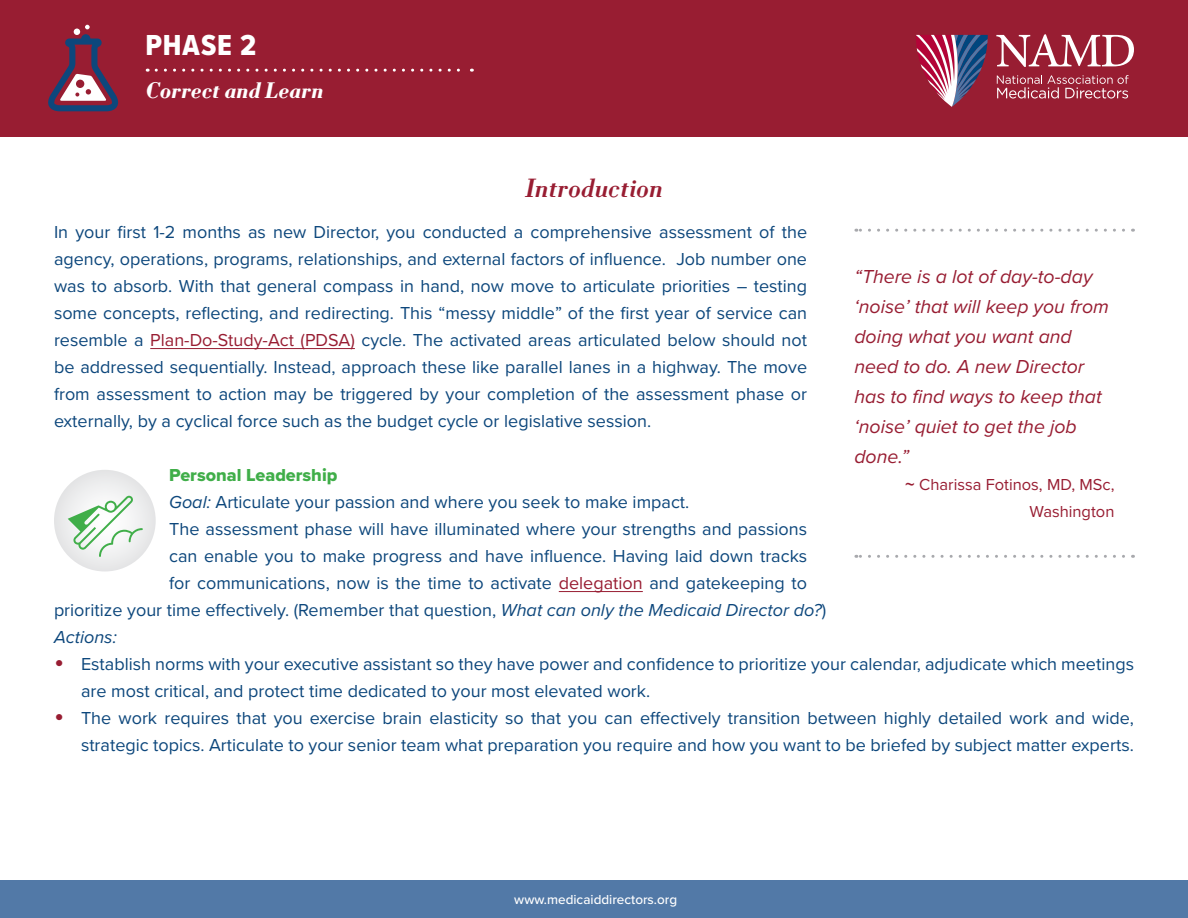
<style>
.page{position:relative;width:1188px;height:918px;background:#fff}
.page>*{position:absolute;margin:0;border:0;box-sizing:border-box;transform-origin:0 0}
.t1{font:30px "Proxima Nova Cond Extrabld";letter-spacing:.03em;color:#fff}
.t2{font:italic 600 27px "Louvette Text";letter-spacing:-.01em;color:#981d32}
.t3{font:italic 700 23.1px "Louvette Text";letter-spacing:-.01em;color:#fff}
.t4{font:italic 19.5px/30px "Proxima Nova";color:#981d32}
.t5{font:18px/27px "Proxima Nova";color:#0d477c;text-align:justify}
.t6{font:18px "Proxima Nova Extrabld";color:#40ae49}
.t7{font:italic 18px "Proxima Nova";color:#0d477c}
.t8{font:16.5px/27px "Proxima Nova";color:#981d32;text-align:right}
.t9{font:500 13.5px "Proxima Nova";color:#fff}
.s1{color:#981d32}
.s2{font-style:italic}
.s3{font-size:28.5px;color:#981d32}
.s4{font-family:"Arial"}
</style>
<div class="page">
<div style="left:0;top:0;width:1188px;height:136px;background:#981d32"></div>
<svg style="left:996px;top:34px;width:138px;height:33px"></svg>
<svg style="left:997px;top:75px;width:132px;height:24px"></svg>
<svg style="left:916px;top:35px;width:72px;height:72px"></svg>
<svg style="left:156px;top:69px;width:316px;height:3px"></svg>
<div style="left:0;top:880px;width:1188px;height:38px;background:#5279a7"></div>
<hr style="left:150px;top:348px;width:205px;height:1px;background:#981d32">
<hr style="left:559px;top:591px;width:84px;height:1px;background:#981d32">
<div style="left:54px;top:470px;width:102px;height:102px;background:#e9e9ea;border-radius:50%"></div>
<svg style="left:68px;top:496px;width:75px;height:61px"></svg>
<svg style="left:48px;top:25px;width:71px;height:86px"></svg>
<svg style="left:856px;top:229px;width:268px;height:3px"></svg>
<svg style="left:856px;top:555px;width:268px;height:3px"></svg>
<h1 class="t1" style="left:146px;top:23px;width:112px">PHASE 2</h1>
<p class="t3" style="left:146px;top:77px;width:180px">Correct and Learn</p>
<h2 class="t2" style="left:525px;top:173px;width:139px">Introduction</h2>
<p class="t5" style="left:54px;top:217px;width:755px">In your first 1-2 months as new Director, you conducted a comprehensive assessment of the agency, operations, programs, relationships, and external factors of influence. Job number one was to absorb. With that general compass in hand, now move to articulate priorities – testing some concepts, reflecting, and redirecting. This “messy middle” of the first year of service can resemble a <span class="s1">Plan-Do-Study-Act (PDSA)</span> cycle. The activated areas articulated below should not be addressed sequentially. Instead, approach these like parallel lanes in a highway. The move from assessment to action may be triggered by your completion of the assessment phase or externally, by a cyclical force such as the budget cycle or legislative session.</p>
<p class="t6" style="left:169px;top:461px;width:170px">Personal Leadership</p>
<p class="t5" style="left:169px;top:487px;width:522px"><span class="s2">Goal:</span> Articulate your passion and where you seek to make impact.</p>
<p class="t5" style="left:169px;top:514px;width:639px">The assessment phase will have illuminated where your strengths and passions</p>
<p class="t5" style="left:169px;top:541px;width:639px">can enable you to make progress and have influence. Having laid down tracks</p>
<p class="t5" style="left:169px;top:568px;width:639px">for communications, now is the time to activate <span class="s1">delegation</span> and gatekeeping to</p>
<p class="t5" style="left:54px;top:595px;width:774px">prioritize your time effectively. (Remember that question, <span class="s2">What can only the Medicaid Director do?</span>)</p>
<p class="t7" style="left:54px;top:623px;width:64px">Actions:</p>
<p class="t5" style="left:81px;top:649px;width:1055px;text-indent:-27px"><span class="s3">•</span> Establish norms with your executive assistant so they have power and confidence to prioritize your calendar, adjudicate which meetings are most critical, and protect time dedicated to your most elevated work.</p>
<p class="t5" style="left:54px;top:703px;width:1082px;text-align:right"><span class="s3">•</span> The work requires that you exercise brain elasticity so that you can effectively transition between highly detailed work and wide, strategic topics. Articulate to your senior team what preparation you require and how you want to be briefed by subject matter experts.</p>
<p class="t4" style="left:854px;top:261px;width:256px">“There is a lot of day-to-day ‘noise’ that will keep you from doing what you want and need to do. A new Director has to find ways to keep that ‘noise’ quiet to get the job done.”</p>
<p class="t8" style="left:905px;top:470px;width:211px"><span class="s4">~</span> Charissa Fotinos, MD, MSc,<br>Washington</p>
<p class="t9" style="left:514px;top:890px;width:164px">www.medicaiddirectors.org</p>
</div>
